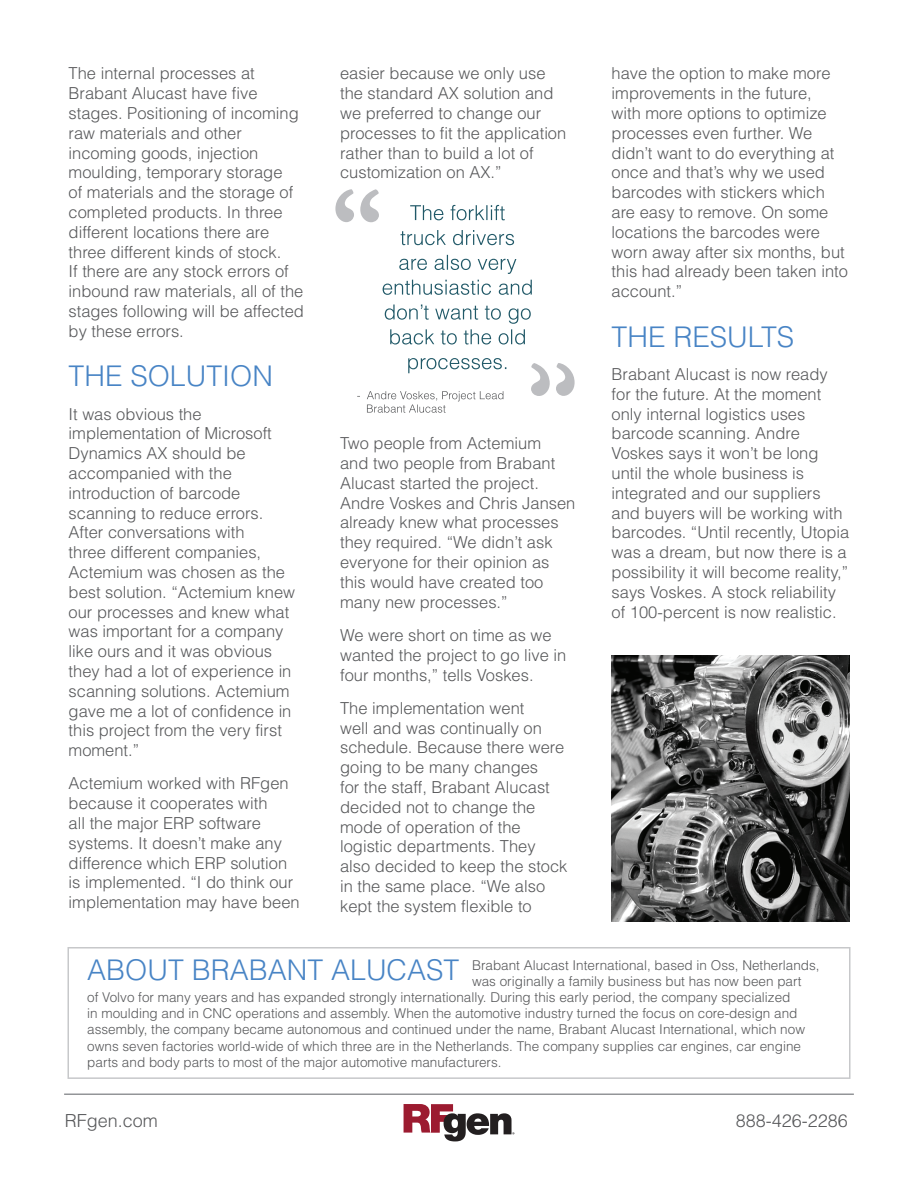
<style>
.page{position:relative;width:918px;height:1188px;background:#fff}
.page>*{position:absolute;margin:0;border:0;box-sizing:border-box;transform-origin:0 0}
.t1{font:300 28.5px "Helvetica";color:#4884c5}
.t2{font:300 18px "Helvetica";color:#57585a}
.t3{font:300 16.5px/19.8px "Helvetica";color:#57585a}
.t4{font:300 13.5px "Helvetica";color:#57585a}
</style>
<div class="page">
<hr style="left:64px;top:1094px;width:790px;height:1px;background:#939598">
<div style="left:68px;top:947px;width:782px;height:132px;border:2px solid #c7c8ca"></div>
<svg style="left:404px;top:1104px;width:110px;height:37px"></svg>
<img style="left:612px;top:656px;width:238px;height:265px">
<svg style="left:335px;top:189px;width:44px;height:33px"></svg>
<svg style="left:531px;top:363px;width:44px;height:33px"></svg>
<svg style="left:357px;top:391px;width:146px;height:22px"></svg>
<svg style="left:408px;top:358px;width:98px;height:15px"></svg>
<svg style="left:385px;top:305px;width:146px;height:40px"></svg>
<svg style="left:383px;top:280px;width:149px;height:15px"></svg>
<svg style="left:399px;top:255px;width:117px;height:19px"></svg>
<svg style="left:401px;top:230px;width:113px;height:15px"></svg>
<svg style="left:410px;top:205px;width:95px;height:15px"></svg>
<p class="t3" style="left:69px;top:63px;width:237px">The internal processes at<br>Brabant Alucast have five stages. Positioning of incoming raw materials and other incoming goods, injection moulding, temporary storage<br>of materials and the storage of completed products. In three different locations there are three different kinds of stock.<br>If there are any stock errors of inbound raw materials, all of the stages following will be affected by these errors.</p>
<h1 class="t1" style="left:69px;top:358px;width:206px">THE SOLUTION</h1>
<p class="t3" style="left:69px;top:403px;width:228px">It was obvious the implementation of Microsoft<br>Dynamics AX should be accompanied with the introduction of barcode scanning to reduce errors.<br>After conversations with<br>three different companies,<br>Actemium was chosen as the best solution. “Actemium knew our processes and knew what was important for a company like ours and it was obvious they had a lot of experience in scanning solutions. Actemium gave me a lot of confidence in this project from the very first moment.”</p>
<p class="t3" style="left:69px;top:773px;width:233px">Actemium worked with RFgen because it cooperates with<br>all the major ERP software systems. It doesn’t make any difference which ERP solution is implemented. “I do think our implementation may have been</p>
<p class="t3" style="left:340px;top:63px;width:228px">easier because we only use the standard AX solution and we preferred to change our processes to fit the application rather than to build a lot of customization on AX.”</p>
<p class="t3" style="left:340px;top:433px;width:237px">Two people from Actemium<br>and two people from Brabant<br>Alucast started the project.<br>Andre Voskes and Chris Jansen already knew what processes they required. “We didn’t ask everyone for their opinion as this would have created too many new processes.”</p>
<p class="t3" style="left:340px;top:625px;width:228px">We were short on time as we wanted the project to go live in four months,” tells Voskes.</p>
<p class="t3" style="left:340px;top:698px;width:229px">The implementation went<br>well and was continually on schedule. Because there were going to be many changes<br>for the staff, Brabant Alucast decided not to change the mode of operation of the logistic departments. They also decided to keep the stock in the same place. “We also kept the system flexible to</p>
<p class="t3" style="left:612px;top:63px;width:238px">have the option to make more improvements in the future,<br>with more options to optimize processes even further. We didn’t want to do everything at once and that’s why we used barcodes with stickers which are easy to remove. On some locations the barcodes were worn away after six months, but this had already been taken into account.”</p>
<h1 class="t1" style="left:612px;top:319px;width:184px">THE RESULTS</h1>
<p class="t3" style="left:612px;top:364px;width:239px">Brabant Alucast is now ready for the future. At the moment only internal logistics uses barcode scanning. Andre<br>Voskes says it won’t be long until the whole business is integrated and our suppliers and buyers will be working with barcodes. “Until recently, Utopia was a dream, but now there is a possibility it will become reality,” says Voskes. A stock reliability of 100-percent is now realistic.</p>
<h1 class="t1" style="left:87px;top:952px;width:374px">ABOUT BRABANT ALUCAST</h1>
<p class="t4" style="left:472px;top:956px;width:349px">Brabant Alucast International, based in Oss, Netherlands,</p>
<p class="t4" style="left:472px;top:973px;width:331px">was originally a family business but has now been part</p>
<p class="t4" style="left:87px;top:989px;width:705px">of Volvo for many years and has expanded strongly internationally. During this early period, the company specialized</p>
<p class="t4" style="left:87px;top:1005px;width:712px">in moulding and in CNC operations and assembly. When the automotive industry turned the focus on core-design and</p>
<p class="t4" style="left:87px;top:1021px;width:719px">assembly, the company became autonomous and continued under the name, Brabant Alucast International, which now</p>
<p class="t4" style="left:87px;top:1037px;width:715px">owns seven factories world-wide of which three are in the Netherlands. The company supplies car engines, car engine</p>
<p class="t4" style="left:87px;top:1054px;width:416px">parts and body parts to most of the major automotive manufacturers.</p>
<p class="t2" style="left:65px;top:1110px;width:95px">RFgen.com</p>
<p class="t2" style="left:736px;top:1110px;width:114px">888-426-2286</p>
</div>
